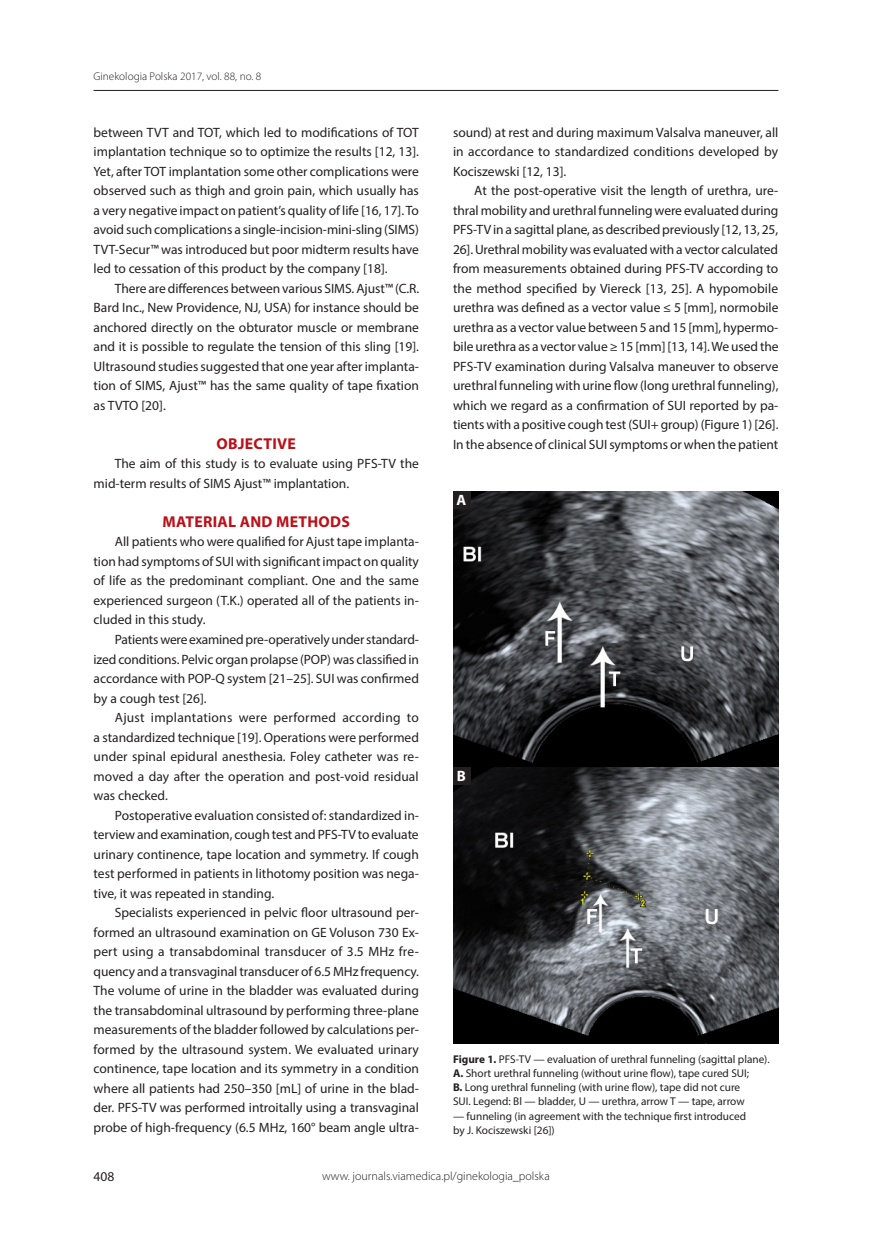
<style>
.page{position:relative;width:872px;height:1234px;background:#fff}
.page>*{position:absolute;margin:0;border:0;box-sizing:border-box;transform-origin:0 0}
._05_-_Srodtytul_1{font:700 15.75px "Myriad Pro";letter-spacing:.02em;color:#bb1018}
.t1{font:700 15px "Myriad Pro";color:#fff}
._08_-_Tekst{font:13.5px/19.5px "Myriad Pro";color:#231f20;text-align:justify}
._99_str_L{font:13.5px "Myriad Pro";color:#231f20}
.t2{font:300 12px "Myriad Pro";color:#231f20}
._21_-_Rycina_-_podpi{font:11.25px/14.2px "Myriad Pro";color:#231f20}
.t3{font:300 11.25px "Myriad Pro";color:#231f20}
.s1{font-weight:700}
</style>
<div class="page">
<hr style="left:94px;top:90px;width:684px;height:1px;background:#231f20">
<img style="left:453px;top:492px;width:325px;height:551px">
<div style="left:453px;top:492px;width:17px;height:17px;background:#231f20"></div>
<div style="left:453px;top:767px;width:17px;height:17px;background:#231f20"></div>
<p class="t3" style="left:94px;top:71px;width:169px">Ginekologia Polska 2017, vol. 88, no. 8</p>
<p class="_08_-_Tekst" style="left:94px;top:122px;width:327px">between TVT and TOT, which led to modifications of TOT implantation technique so to optimize the results [12, 13].<br>Yet, after TOT implantation some other complications were observed such as thigh and groin pain, which usually has a very negative impact on patient’s quality of life [16, 17]. To avoid such complications a single-incision-mini-sling (SIMS)<br>TVT-Secur™ was introduced but poor midterm results have led to cessation of this product by the company [18].</p>
<p class="_08_-_Tekst" style="left:94px;top:278px;width:327px;text-indent:21px">There are differences between various SIMS. Ajust™ (C.R.<br>Bard Inc., New Providence, NJ, USA) for instance should be anchored directly on the obturator muscle or membrane and it is possible to regulate the tension of this sling [19].<br>Ultrasound studies suggested that one year after implanta&shy;tion of SIMS, Ajust™ has the same quality of tape fixation as TVTO [20].</p>
<p class="_05_-_Srodtytul_1" style="left:217px;top:433px;width:81px">OBJECTIVE</p>
<p class="_08_-_Tekst" style="left:94px;top:453px;width:327px;text-indent:21px">The aim of this study is to evaluate using PFS-TV the mid-term results of SIMS Ajust™ implantation.</p>
<p class="_05_-_Srodtytul_1" style="left:162px;top:511px;width:189px">MATERIAL AND METHODS</p>
<p class="_08_-_Tekst" style="left:94px;top:532px;width:327px;text-indent:21px">All patients who were qualified for Ajust tape implanta&shy;tion had symptoms of SUI with significant impact on quality of life as the predominant compliant. One and the same experienced surgeon (T.K.) operated all of the patients in&shy;cluded in this study.</p>
<p class="_08_-_Tekst" style="left:94px;top:629px;width:327px;text-indent:21px">Patients were examined pre-operatively under standard&shy;ized conditions. Pelvic organ prolapse (POP) was classified in accordance with POP-Q system [21–25]. SUI was confirmed by a cough test [26].</p>
<p class="_08_-_Tekst" style="left:94px;top:707px;width:327px;text-indent:21px">Ajust implantations were performed according to a standardized technique [19]. Operations were performed under spinal epidural anesthesia. Foley catheter was re&shy;moved a day after the operation and post-void residual was checked.</p>
<p class="_08_-_Tekst" style="left:94px;top:805px;width:327px;text-indent:21px">Postoperative evaluation consisted of: standardized in&shy;terview and examination, cough test and PFS-TV to evaluate urinary continence, tape location and symmetry. If cough test performed in patients in lithotomy position was nega&shy;tive, it was repeated in standing.</p>
<p class="_08_-_Tekst" style="left:94px;top:902px;width:327px;text-indent:21px">Specialists experienced in pelvic floor ultrasound per&shy;formed an ultrasound examination on GE Voluson 730 Ex&shy;pert using a transabdominal transducer of 3.5 MHz fre&shy;quency and a transvaginal transducer of 6.5 MHz frequency.<br>The volume of urine in the bladder was evaluated during the transabdominal ultrasound by performing three-plane measurements of the bladder followed by calculations per&shy;formed by the ultrasound system. We evaluated urinary continence, tape location and its symmetry in a condition where all patients had 250–350 [mL] of urine in the blad&shy;der. PFS-TV was performed introitally using a transvaginal probe of high-frequency (6.5 MHz, 160° beam angle ultra-</p>
<p class="_08_-_Tekst" style="left:453px;top:122px;width:327px">sound) at rest and during maximum Valsalva maneuver, all in accordance to standardized conditions developed by Kociszewski [12, 13].</p>
<p class="_08_-_Tekst" style="left:453px;top:180px;width:327px;text-indent:21px">At the post-operative visit the length of urethra, ure&shy;thral mobility and urethral funneling were evaluated during PFS-TV in a sagittal plane, as described previously [12, 13, 25, 26]. Urethral mobility was evaluated with a vector calculated from measurements obtained during PFS-TV according to the method specified by Viereck [13, 25]. A hypomobile urethra was defined as a vector value ≤ 5 [mm], normobile urethra as a vector value between 5 and 15 [mm], hypermo&shy;bile urethra as a vector value ≥ 15 [mm] [13, 14]. We used the PFS-TV examination during Valsalva maneuver to observe urethral funneling with urine flow (long urethral funneling), which we regard as a confirmation of SUI reported by pa&shy;tients with a positive cough test (SUI+ group) (Figure 1) [26].<br>In the absence of clinical SUI symptoms or when the patient</p>
<p class="t1" style="left:456px;top:490px;width:11px">A</p>
<p class="t1" style="left:457px;top:765px;width:11px">B</p>
<p class="_21_-_Rycina_-_podpi" style="left:453px;top:1051px;width:318px"><span class="s1">Figure 1.</span> PFS-TV — evaluation of urethral funneling (sagittal plane).<br><span class="s1">A.</span> Short urethral funneling (without urine flow), tape cured SUI;<br><span class="s1">B.</span> Long urethral funneling (with urine flow), tape did not cure<br>SUI. Legend: Bl — bladder, U — urethra, arrow T — tape, arrow</p>
<p class="_21_-_Rycina_-_podpi" style="left:453px;top:1108px;width:294px">— funneling (in agreement with the technique first introduced by J. Kociszewski [26])</p>
<p class="_99_str_L" style="left:94px;top:1168px;width:22px">408</p>
<p class="t2" style="left:322px;top:1169px;width:229px">www. journals.viamedica.pl/ginekologia_polska</p>
</div>
